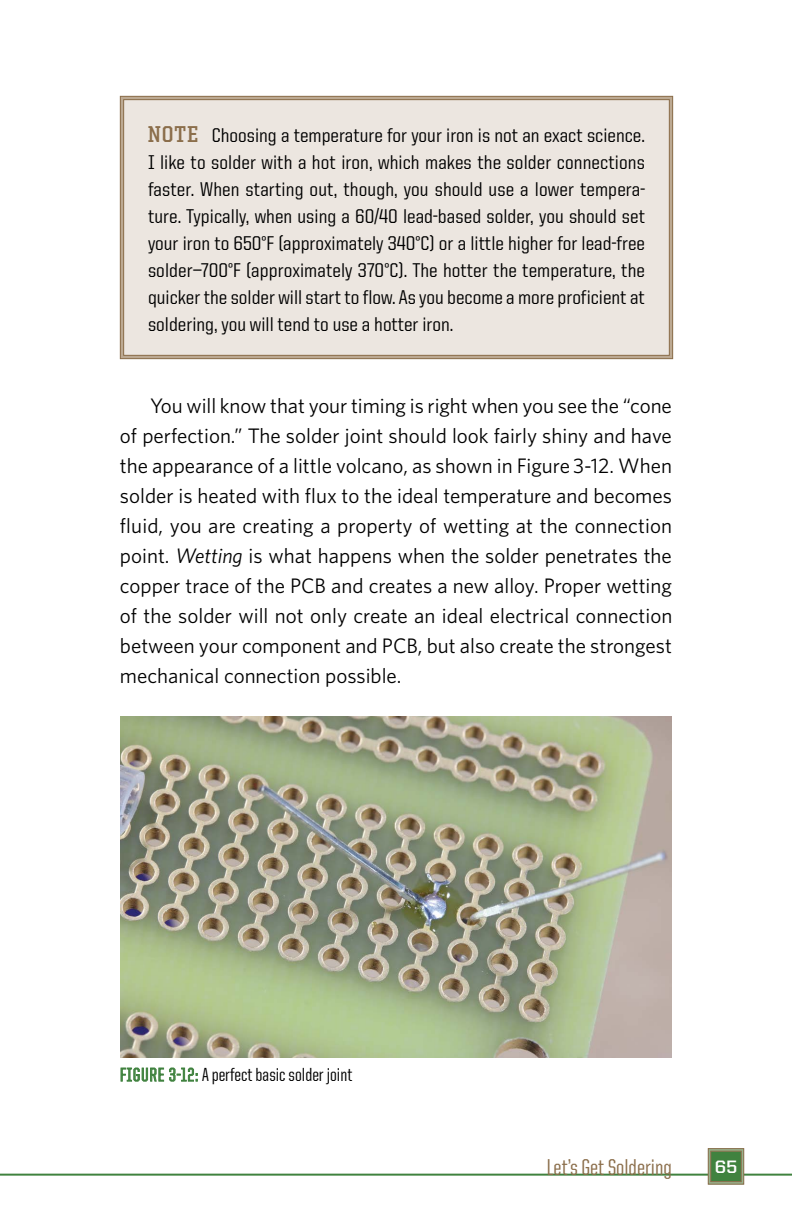
<style>
.page{position:relative;width:792px;height:1224px;background:#fff}
.page>*{position:absolute;margin:0;border:0;box-sizing:border-box;transform-origin:0 0}
.t1{font:500 23px "United Sans Cond";color:#8b6e4b}
.t2{font:21px/30px "Whitney";color:#000;text-align:justify}
.t3{font:500 20px/27px "United Sans Semi Cond";color:#000;text-align:justify}
.t4{font:500 19px "United Sans Cond";color:#000}
.t5{font:700 18px "United Sans Reg";color:#fff}
.s1{font-family:"United Serif Semi Cond";font-weight:700;font-size:23px;color:#8b6e4b}
.s2{font-style:italic}
.s3{color:#40823f}
</style>
<div class="page">
<hr style="left:0;top:1174px;width:792px;height:2px;background:#40823f">
<svg style="left:708px;top:1148px;width:36px;height:37px"></svg>
<div style="left:710px;top:1151px;width:32px;height:31px;border:1px solid #8b6e4b"></div>
<div style="left:120px;top:96px;width:553px;height:263px;background:#ece6e0"></div>
<div style="left:123px;top:99px;width:547px;height:257px;border:1px solid #8b6e4b"></div>
<img style="left:120px;top:717px;width:552px;height:340px">
<svg style="left:120px;top:1067px;width:78px;height:15px"></svg>
<p class="t3" style="left:148px;top:122px;width:499px"><span class="s1">NOTE</span> Choosing a temperature for your iron is not an exact science.<br>I like to solder with a hot iron, which makes the solder connections faster. When starting out, though, you should use a lower tempera&shy;ture. Typically, when using a 60/40 lead-based solder, you should set your iron to 650°F (approximately 340°C) or a little higher for lead-free solder—700°F (approximately 370°C). The hotter the temperature, the quicker the solder will start to flow. As you become a more proficient at soldering, you will tend to use a hotter iron.</p>
<p class="t2" style="left:120px;top:390px;width:554px;text-indent:30px">You will know that your timing is right when you see the “cone of perfection.” The solder joint should look fairly shiny and have the appearance of a little volcano, as shown in Figure 3-12. When solder is heated with flux to the ideal temperature and becomes fluid, you are creating a property of wetting at the connection point. <span class="s2">Wetting</span> is what happens when the solder penetrates the copper trace of the PCB and creates a new alloy. Proper wetting of the solder will not only create an ideal electrical connection between your component and PCB, but also create the strongest mechanical connection possible.</p>
<p class="t4" style="left:120px;top:1065px;width:234px"><span class="s3">FIGURE 3-12:</span> A perfect basic solder joint</p>
<p class="t1" style="left:547px;top:1155px;width:127px">Let’s Get Soldering</p>
<p class="t5" style="left:715px;top:1157px;width:24px">65</p>
</div>
